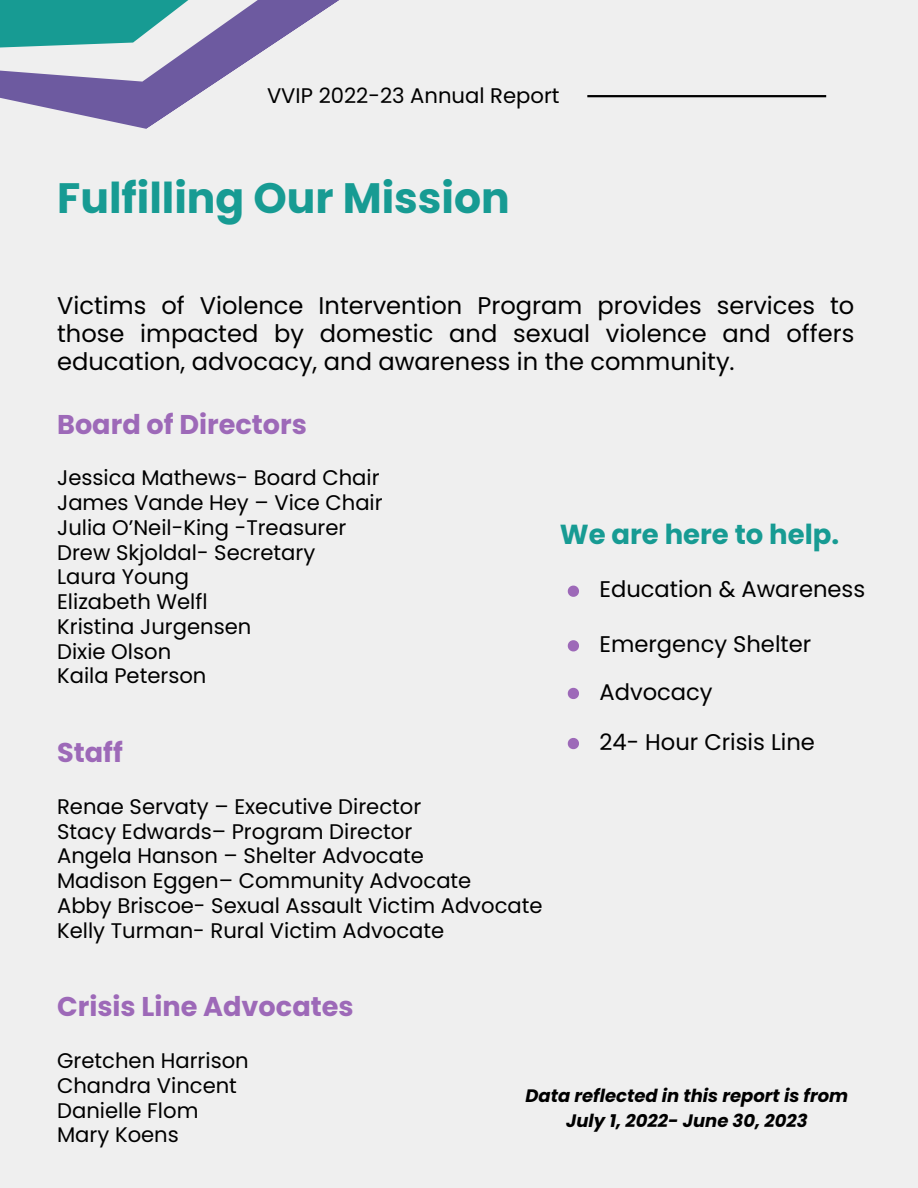
<style>
.page{position:relative;width:918px;height:1188px;background:#efefef}
.page>*{position:absolute;margin:0;border:0;box-sizing:border-box;transform-origin:0 0}
.t1{font:700 42.45px "Poppins";color:#179b93}
.t2{font:700 27.45px "Poppins";color:#179b93}
.t3{font:700 27.15px "Poppins";color:#9d69b8}
.t4{font:24.15px/28.2px "Poppins";color:#000;text-align:justify}
.t5{font:22.65px "Poppins";color:#000}
.t6{font:21.15px/24.8px "Poppins";color:#000}
.t7{font:italic 700 18px "Poppins";color:#000}
</style>
<div class="page">
<svg style="left:0;top:0;width:339px;height:129px"></svg>
<svg style="left:568px;top:586px;width:11px;height:11px"></svg>
<hr style="left:587px;top:95px;width:239px;height:2px;background:#000">
<svg style="left:568px;top:640px;width:11px;height:11px"></svg>
<svg style="left:568px;top:688px;width:11px;height:11px"></svg>
<svg style="left:568px;top:738px;width:11px;height:11px"></svg>
<h2 class="t6" style="left:267px;top:83px;width:294px">VVIP 2022-23 Annual Report</h2>
<p class="t1" style="left:57px;top:169px;width:454px">Fulfilling Our Mission</p>
<h1 class="t4" style="left:57px;top:291px;width:799px">Victims of Violence Intervention Program provides services to those impacted by domestic and sexual violence and offers education, advocacy, and awareness in the community.</h1>
<h2 class="t3" style="left:57px;top:405px;width:251px">Board of Directors</h2>
<h4 class="t6" style="left:57px;top:465px;width:327px">Jessica Mathews- Board Chair<br>James Vande Hey – Vice Chair<br>Julia O’Neil-King -Treasurer<br>Drew Skjoldal- Secretary<br>Laura Young<br>Elizabeth Welfl<br>Kristina Jurgensen<br>Dixie Olson<br>Kaila Peterson</h4>
<h2 class="t3" style="left:57px;top:734px;width:67px">Staff</h2>
<h4 class="t6" style="left:57px;top:794px;width:487px">Renae Servaty – Executive Director<br>Stacy Edwards– Program Director<br>Angela Hanson – Shelter Advocate<br>Madison Eggen– Community Advocate<br>Abby Briscoe- Sexual Assault Victim Advocate Kelly Turman- Rural Victim Advocate</h4>
<h4 class="t2" style="left:560px;top:516px;width:281px">We are here to help.</h4>
<h3 class="t5" style="left:599px;top:574px;width:267px">Education &amp; Awareness</h3>
<h3 class="t5" style="left:599px;top:628px;width:213px">Emergency Shelter</h3>
<h3 class="t5" style="left:599px;top:676px;width:115px">Advocacy</h3>
<h3 class="t5" style="left:599px;top:726px;width:217px">24- Hour Crisis Line</h3>
<h2 class="t3" style="left:57px;top:988px;width:298px">Crisis Line Advocates</h2>
<h4 class="t6" style="left:57px;top:1048px;width:193px">Gretchen Harrison<br>Chandra Vincent<br>Danielle Flom<br>Mary Koens</h4>
<h3 class="t7" style="left:526px;top:1084px;width:324px">Data reflected in this report is from</h3>
<p class="t7" style="left:566px;top:1108px;width:243px">July 1, 2022- June 30, 2023</p>
</div>
